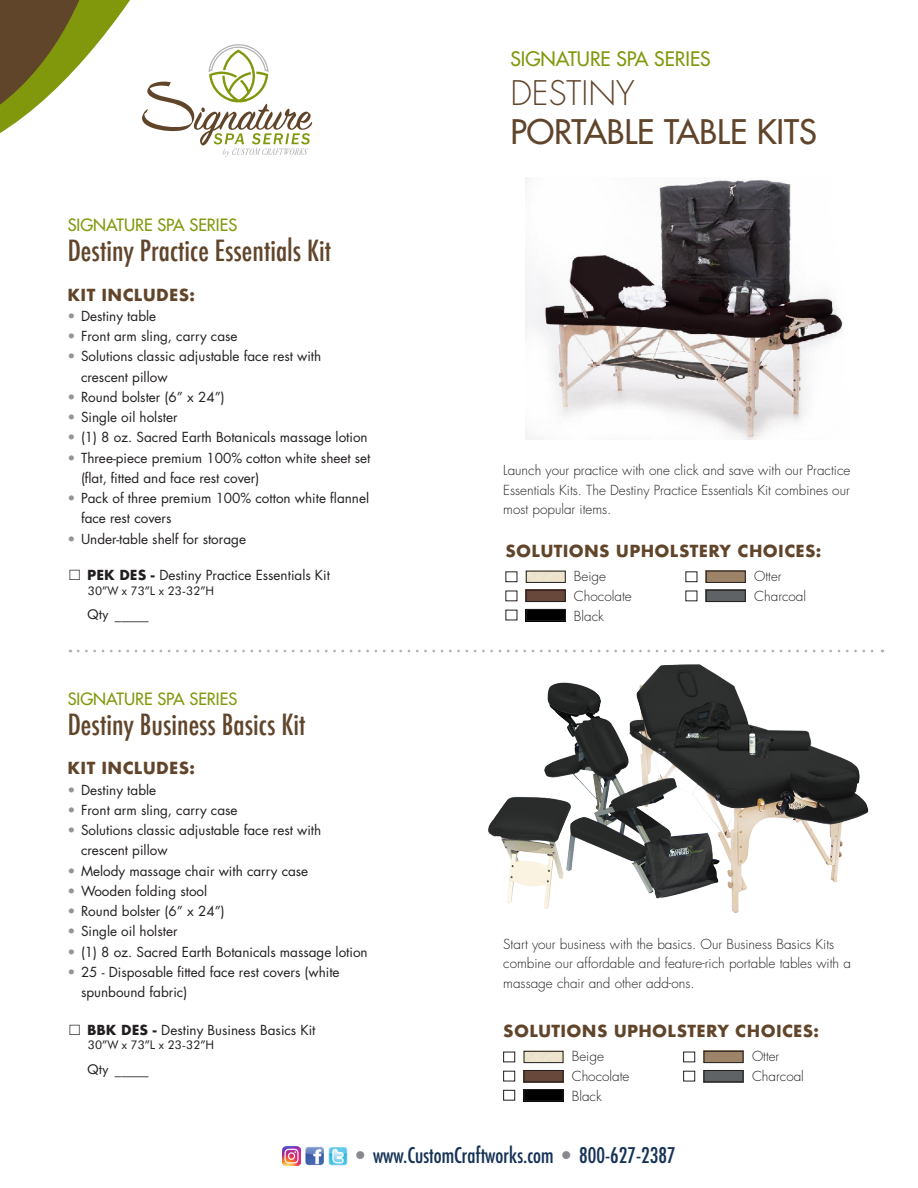
<style>
.page{position:relative;width:918px;height:1188px;background:#fff}
.page>*{position:absolute;margin:0;border:0;box-sizing:border-box;transform-origin:0 0}
.t1{font:33px "Futura";color:#61452b}
.t2{font:300 33px "Futura";color:#61452b}
.Product_Name_Self_Ca{font:500 condensed 28.5px "Futura";color:#61452b}
.t3{font:condensed 21px "Futura";color:#153256}
.t4{font:19.5px "Futura";color:#81980d}
.Product_Name_Self_Ca-2{font:16.5px "Futura";color:#81980d}
.t5{font:700 16.2px "Futura";letter-spacing:.02em;color:#61452b}
.t6{font:13.5px/20.2px "Futura";color:#231f20}
.Table_Specs_Text{font:300 13.5px/19.5px "Futura";color:#231f20;text-align:justify}
.t7{font:13.5px "Futura BT";color:#231f20}
.t8{font:12px "Futura BT";color:#231f20}
.s1{color:#939598}
.s2{font-weight:700}
.s3{color:#88898e}
</style>
<div class="page">
<svg style="left:78px;top:650px;width:805px;height:2px"></svg>
<img style="left:305px;top:1147px;width:19px;height:18px">
<img style="left:329px;top:1147px;width:18px;height:18px">
<img style="left:283px;top:1147px;width:18px;height:18px">
<svg style="left:0;top:0;width:312px;height:157px"></svg>
<div style="left:526px;top:571px;width:40px;height:12px;border:1px solid #231f20"></div>
<img style="left:528px;top:592px;width:36px;height:8px">
<div style="left:526px;top:590px;width:40px;height:12px;border:1px solid #231f20"></div>
<img style="left:528px;top:611px;width:36px;height:8px">
<div style="left:526px;top:609px;width:40px;height:12px;border:1px solid #231f20"></div>
<div style="left:506px;top:572px;width:11px;height:10px;border:1px solid #231f20"></div>
<img style="left:708px;top:573px;width:36px;height:8px">
<div style="left:706px;top:571px;width:40px;height:12px;border:1px solid #231f20"></div>
<img style="left:708px;top:592px;width:36px;height:8px">
<div style="left:706px;top:590px;width:40px;height:12px;border:1px solid #231f20"></div>
<div style="left:686px;top:572px;width:11px;height:10px;border:1px solid #231f20"></div>
<div style="left:524px;top:1051px;width:39px;height:12px;border:1px solid #231f20"></div>
<img style="left:526px;top:1072px;width:35px;height:8px">
<div style="left:524px;top:1070px;width:39px;height:12px;border:1px solid #231f20"></div>
<img style="left:526px;top:1091px;width:35px;height:8px">
<div style="left:524px;top:1089px;width:39px;height:12px;border:1px solid #231f20"></div>
<div style="left:503px;top:1052px;width:12px;height:10px;border:1px solid #231f20"></div>
<div style="left:503px;top:1071px;width:12px;height:10px;border:1px solid #231f20"></div>
<div style="left:503px;top:1090px;width:12px;height:11px;border:1px solid #231f20"></div>
<img style="left:706px;top:1053px;width:35px;height:8px">
<div style="left:704px;top:1051px;width:39px;height:12px;border:1px solid #231f20"></div>
<img style="left:706px;top:1072px;width:35px;height:8px">
<div style="left:704px;top:1070px;width:39px;height:12px;border:1px solid #231f20"></div>
<div style="left:683px;top:1052px;width:12px;height:10px;border:1px solid #231f20"></div>
<div style="left:683px;top:1071px;width:12px;height:10px;border:1px solid #231f20"></div>
<img style="left:488px;top:664px;width:381px;height:249px">
<img style="left:525px;top:178px;width:318px;height:262px">
<p class="Product_Name_Self_Ca-2" style="left:68px;top:215px;width:171px">SIGNATURE SPA SERIES</p>
<p class="Product_Name_Self_Ca" style="left:68px;top:232px;width:265px">Destiny Practice Essentials Kit</p>
<p class="t5" style="left:68px;top:283px;width:129px">KIT INCLUDES:</p>
<p class="t6" style="left:68px;top:306px;width:90px"><span class="s1">•</span> Destiny table</p>
<p class="t6" style="left:68px;top:326px;width:172px"><span class="s1">•</span> Front arm sling, carry case</p>
<p class="t6" style="left:81px;top:346px;width:242px;text-indent:-14px"><span class="s1">•</span> Solutions classic adjustable face rest with crescent pillow</p>
<p class="t6" style="left:68px;top:387px;width:159px"><span class="s1">•</span> Round bolster (6” x 24”)</p>
<p class="t6" style="left:68px;top:407px;width:112px"><span class="s1">•</span> Single oil holster</p>
<p class="t6" style="left:68px;top:427px;width:302px"><span class="s1">•</span> (1) 8 oz. Sacred Earth Botanicals massage lotion</p>
<p class="t6" style="left:81px;top:447px;width:291px;text-indent:-14px"><span class="s1">•</span> Three-piece premium 100% cotton white sheet set (flat, fitted and face rest cover)</p>
<p class="t6" style="left:81px;top:488px;width:290px;text-indent:-14px"><span class="s1">•</span> Pack of three premium 100% cotton white flannel face rest covers</p>
<p class="t6" style="left:68px;top:528px;width:180px"><span class="s1">•</span> Under-table shelf for storage</p>
<p class="t6" style="left:68px;top:565px;width:264px">□ <span class="s2">PEK DES -</span> Destiny Practice Essentials Kit</p>
<p class="t8" style="left:88px;top:583px;width:128px">30”W x 73”L x 23-32”H</p>
<p class="t7" style="left:87px;top:606px;width:63px">Qty _____</p>
<p class="Product_Name_Self_Ca-2" style="left:68px;top:688px;width:171px">SIGNATURE SPA SERIES</p>
<p class="Product_Name_Self_Ca" style="left:68px;top:706px;width:239px">Destiny Business Basics Kit</p>
<p class="t5" style="left:68px;top:757px;width:129px">KIT INCLUDES:</p>
<p class="t6" style="left:68px;top:779px;width:90px"><span class="s1">•</span> Destiny table</p>
<p class="t6" style="left:68px;top:800px;width:172px"><span class="s1">•</span> Front arm sling, carry case</p>
<p class="t6" style="left:81px;top:820px;width:242px;text-indent:-14px"><span class="s1">•</span> Solutions classic adjustable face rest with crescent pillow</p>
<p class="t6" style="left:68px;top:860px;width:242px"><span class="s1">•</span> Melody massage chair with carry case</p>
<p class="t6" style="left:68px;top:881px;width:141px"><span class="s1">•</span> Wooden folding stool</p>
<p class="t6" style="left:68px;top:901px;width:159px"><span class="s1">•</span> Round bolster (6” x 24”)</p>
<p class="t6" style="left:68px;top:921px;width:112px"><span class="s1">•</span> Single oil holster</p>
<p class="t6" style="left:68px;top:941px;width:302px"><span class="s1">•</span> (1) 8 oz. Sacred Earth Botanicals massage lotion</p>
<p class="t6" style="left:81px;top:962px;width:260px;text-indent:-14px"><span class="s1">•</span> 25 - Disposable fitted face rest covers (white spunbound fabric)</p>
<p class="t6" style="left:68px;top:1020px;width:249px">□ <span class="s2">BBK DES -</span> Destiny Business Basics Kit</p>
<p class="t8" style="left:88px;top:1038px;width:128px">30”W x 73”L x 23-32”H</p>
<p class="t7" style="left:87px;top:1061px;width:63px">Qty _____</p>
<p class="t4" style="left:510px;top:46px;width:202px">SIGNATURE SPA SERIES</p>
<p class="t2" style="left:510px;top:71px;width:126px">DESTINY</p>
<p class="t1" style="left:510px;top:110px;width:308px">PORTABLE TABLE KITS</p>
<p class="Table_Specs_Text" style="left:503px;top:461px;width:349px">Launch your practice with one click and save with our Practice Essentials Kits. The Destiny Practice Essentials Kit combines our most popular items.</p>
<p class="t5" style="left:506px;top:539px;width:317px">SOLUTIONS UPHOLSTERY CHOICES:</p>
<p class="Table_Specs_Text" style="left:574px;top:566px;width:34px">Beige</p>
<p class="Table_Specs_Text" style="left:574px;top:586px;width:59px">Chocolate</p>
<p class="Table_Specs_Text" style="left:574px;top:606px;width:32px">Black</p>
<p class="Table_Specs_Text" style="left:754px;top:567px;width:29px">Otter</p>
<p class="Table_Specs_Text" style="left:754px;top:587px;width:53px">Charcoal</p>
<p class="Table_Specs_Text" style="left:503px;top:934px;width:349px;text-align:left">Start your business with the basics. Our Business Basics Kits combine our affordable and feature-rich portable tables with a massage chair and other add-ons.</p>
<p class="t5" style="left:503px;top:1019px;width:317px">SOLUTIONS UPHOLSTERY CHOICES:</p>
<p class="Table_Specs_Text" style="left:572px;top:1046px;width:34px">Beige</p>
<p class="Table_Specs_Text" style="left:572px;top:1066px;width:59px">Chocolate</p>
<p class="Table_Specs_Text" style="left:572px;top:1086px;width:32px">Black</p>
<p class="Table_Specs_Text" style="left:752px;top:1047px;width:29px">Otter</p>
<p class="Table_Specs_Text" style="left:752px;top:1067px;width:53px">Charcoal</p>
<p class="t3" style="left:356px;top:1142px;width:321px"><span class="s3">•</span> www.CustomCraftworks.com <span class="s3">•</span> 800-627-2387</p>
</div>
